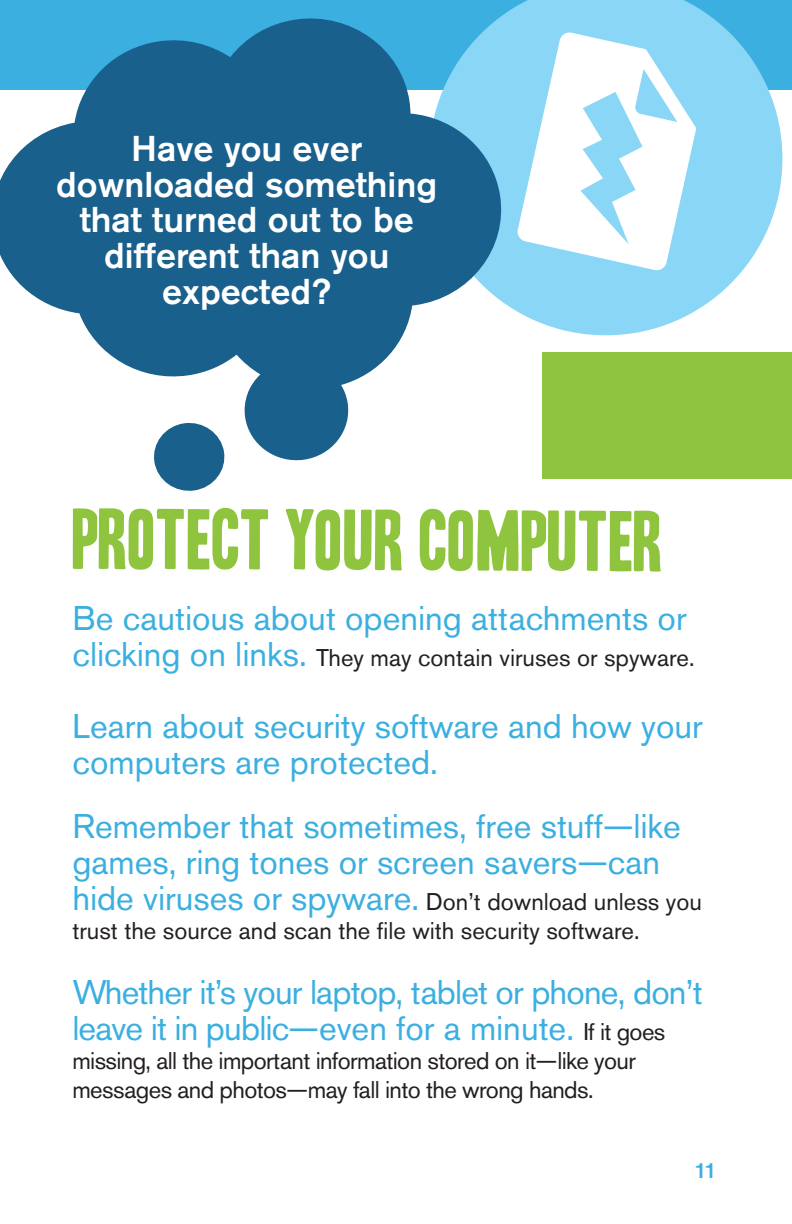
<style>
.page{position:relative;width:792px;height:1224px;background:#fff}
.page>*{position:absolute;margin:0;border:0;box-sizing:border-box;transform-origin:0 0}
.t1{font:74px "Headline One HPLHS";color:#8fc43e;scale:1.05 1}
.t2{font:500 35.6px/35.8px "Akzidenz Grotesk Pro";color:#fff;text-align:center}
.t3{font:34px/36px "Akzidenz Grotesk Pro";color:#3bafe0}
.t4{font:34px/36px "Akzidenz Grotesk Pro";letter-spacing:-.025em;color:#3bafe0}
.t5{font:24px/28.8px "Akzidenz Grotesk Pro";color:#231f20}
.t6{font:24px/28.8px "Akzidenz Grotesk Pro";letter-spacing:-.025em;color:#231f20}
.t7{font:500 22px "Akzidenz Grotesk Pro";color:#3bafe0}
.s1{font-size:34px;color:#3bafe0}
.s2{font-size:24px;color:#231f20}
</style>
<div class="page">
<div style="left:0;top:0;width:792px;height:89px;background:#3bafe0"></div>
<svg style="left:507px;top:0;width:275px;height:335px;fill:#89d6f7"></svg>
<div style="left:542px;top:352px;width:250px;height:127px;background:#8fc43e"></div>
<svg style="left:0;top:12px;width:508px;height:479px;fill:#19608d"></svg>
<svg style="left:517px;top:32px;width:179px;height:239px"></svg>
<p class="t2" style="left:56px;top:130px;width:383px">Have you ever downloaded something that turned out to be different than you expected?</p>
<p class="t1" style="left:73px;top:504px;width:564px">PROTECT YOUR COMPUTER</p>
<p class="t3" style="left:72px;top:599px;width:616px">Be cautious about opening attachments or</p>
<p class="t5" style="left:72px;top:643px;width:624px"><span class="s1">clicking on links.</span> They may contain viruses or spyware.</p>
<p class="t3" style="left:72px;top:707px;width:632px">Learn about security software and how your computers are protected.</p>
<p class="t3" style="left:72px;top:808px;width:610px">Remember that sometimes, free stuff—like games, ring tones or screen savers—can</p>
<p class="t5" style="left:72px;top:887px;width:631px"><span class="s1">hide viruses or spyware.</span> Don’t download unless you trust the source and scan the file with security software.</p>
<p class="t4" style="left:72px;top:974px;width:632px">Whether it’s your laptop, tablet or phone, don’t leave it in public—even for a minute. <span class="s2">If it goes</span></p>
<p class="t6" style="left:72px;top:1046px;width:565px">missing, all the important information stored on it—like your messages and photos—may fall into the wrong hands.</p>
<p class="t7" style="left:694px;top:1156px;width:24px">11</p>
</div>
